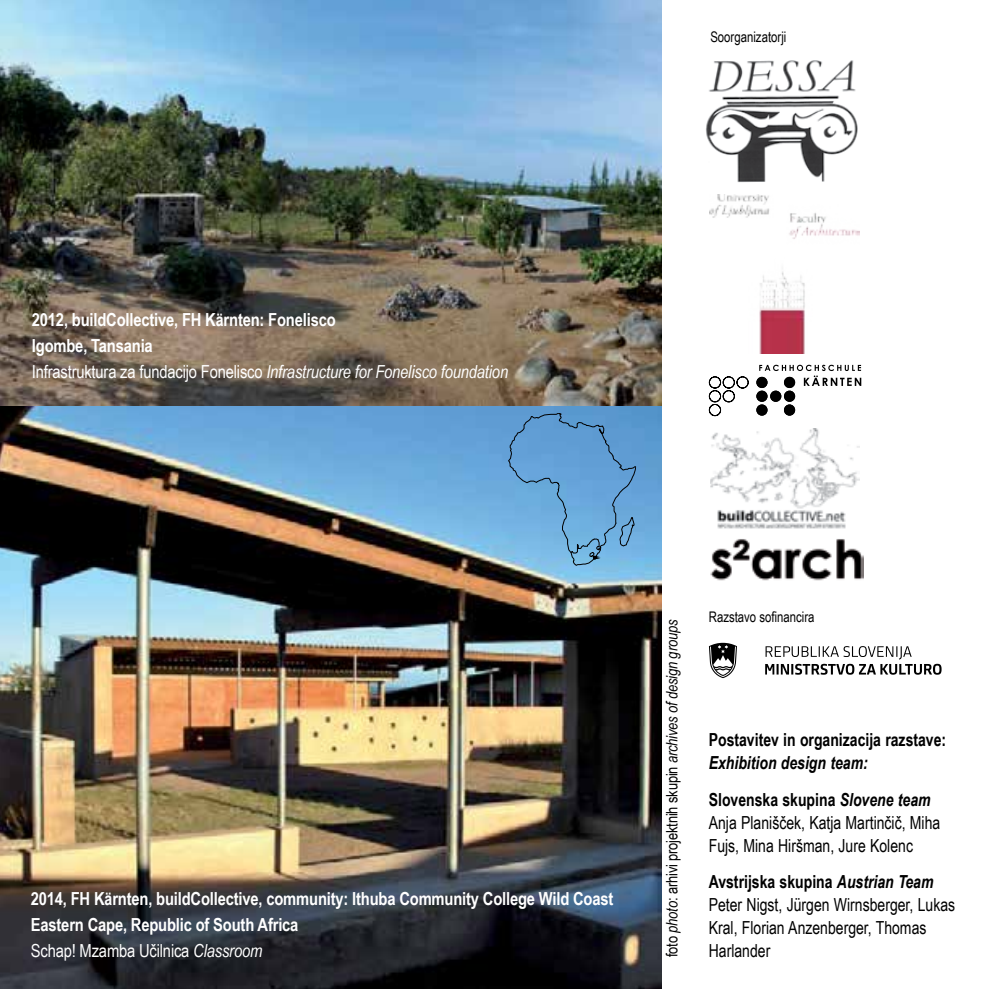
<style>
.page{position:relative;width:989px;height:989px;background:#fff}
.page>*{position:absolute;margin:0;border:0;box-sizing:border-box;transform-origin:0 0}
.t1{font:700 18px/25.9px "Arial Narrow";letter-spacing:-.01em;color:#fff}
.t2{font:18px/22.9px "Arial Narrow";color:#000;scale:.95 1}
.t3{font:italic 700 18px/36.4px "Arial Narrow";color:#000;scale:.95 1}
.t4{font:700 18px "Arial Narrow";color:#000;scale:.95 1}
.t5{font:15.75px "Arial Narrow";letter-spacing:-.01em;color:#000}
.t6{font:14.62px "Arial Narrow";color:#000;scale:.95 1}
.s1{font-weight:400}
.s2{font-weight:400;font-style:italic}
.s3{font-style:italic}
.s4{font-style:normal}
.s5{font-weight:700}
.s6{font-weight:700;font-style:italic}
</style>
<div class="page">
<img style="left:0;top:0;width:661px;height:989px">
<svg style="left:709px;top:643px;width:28px;height:35px"></svg>
<svg style="left:765px;top:646px;width:176px;height:28px"></svg>
<svg style="left:708px;top:376px;width:41px;height:40px"></svg>
<div style="left:756px;top:377px;width:11px;height:11px;background:#000;border-radius:50%"></div>
<div style="left:784px;top:377px;width:11px;height:11px;background:#000;border-radius:50%"></div>
<div style="left:756px;top:391px;width:11px;height:11px;background:#000;border-radius:50%"></div>
<div style="left:770px;top:391px;width:11px;height:11px;background:#000;border-radius:50%"></div>
<div style="left:784px;top:391px;width:11px;height:11px;background:#000;border-radius:50%"></div>
<div style="left:756px;top:404px;width:11px;height:11px;background:#000;border-radius:50%"></div>
<div style="left:784px;top:404px;width:11px;height:11px;background:#000;border-radius:50%"></div>
<svg style="left:759px;top:365px;width:102px;height:21px"></svg>
<img style="left:706px;top:60px;width:152px;height:122px">
<img style="left:709px;top:194px;width:150px;height:159px">
<img style="left:710px;top:539px;width:153px;height:42px">
<img style="left:710px;top:429px;width:149px;height:100px">
<svg style="left:505px;top:13px;width:128px;height:152px;background:#8bb8e2"></svg>
<svg style="left:508px;top:413px;width:128px;height:152px;background:#66a2d3"></svg>
<p class="t6" style="left:710px;top:26px;width:81px">Soorganizatorji</p>
<p class="t1" style="left:32px;top:305px;width:478px">2012, buildCollective, FH Kärnten: Fonelisco<br>Igombe, Tansania<br><span class="s1">Infrastruktura za fundacijo Fonelisco</span> <span class="s2">Infrastructure for Fonelisco foundation</span></p>
<p class="t1" style="left:31px;top:885px;width:584px">2014, FH Kärnten, buildCollective, community: Ithuba Community College Wild Coast<br>Eastern Cape, Republic of South Africa<br><span class="s1">Schap! Mzamba Učilnica</span> <span class="s2">Classroom</span></p>
<p class="t5" style="left:660px;top:957px;width:339px;rotate:-90deg">foto <span class="s3">photo</span>: arhivi projektnih skupin <span class="s3">archives of design groups</span></p>
<p class="t6" style="left:708px;top:606px;width:113px">Razstavo sofinancira</p>
<p class="t4" style="left:708px;top:726px;width:251px">Postavitev in organizacija razstave:</p>
<p class="t3" style="left:708px;top:744px;width:235px">Exhibition design team:<br><span class="s4">Slovenska skupina</span> Slovene team</p>
<p class="t2" style="left:708px;top:810px;width:245px">Anja Planišček, Katja Martinčič, Miha<br>Fujs, Mina Hiršman, Jure Kolenc</p>
<p class="t2" style="left:708px;top:869px;width:261px"><span class="s5">Avstrijska skupina</span> <span class="s6">Austrian Team<br></span>Peter Nigst, Jürgen Wirnsberger, Lukas<br>Kral, Florian Anzenberger, Thomas<br>Harlander</p>
</div>
